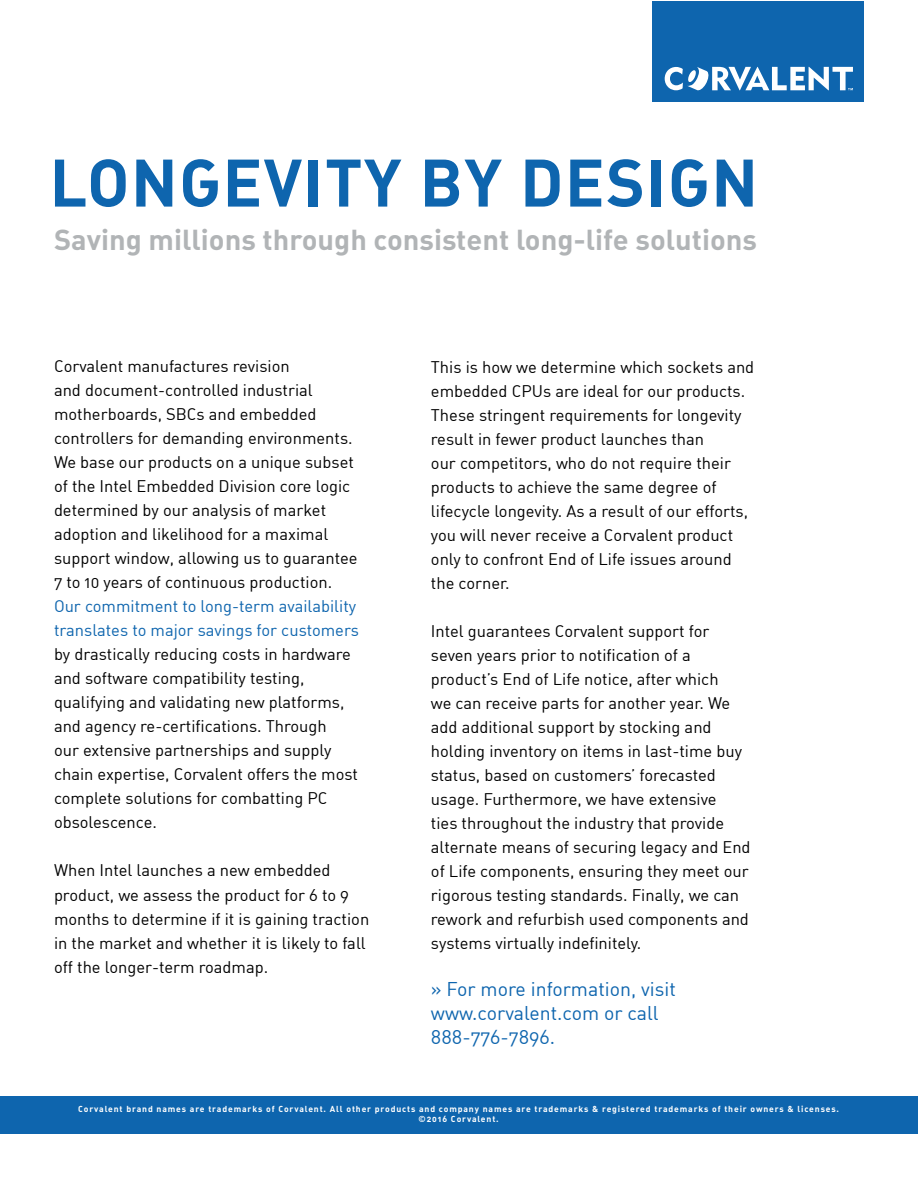
<style>
.page{position:relative;width:918px;height:1188px;background:#fff}
.page>*{position:absolute;margin:0;border:0;box-sizing:border-box;transform-origin:0 0}
.t1{font:66px "DIN Bold Alternate";letter-spacing:.02em;color:#0e65ae}
.t2{font:28.5px "DIN Bold Alternate";color:#b1b4b6}
.t3{font:19.5px/24px "DIN Regular Alternate";color:#0e65ae}
.t4{font:16.5px/24px "DIN Regular Alternate";color:#000}
.t5{font:16.5px/24px "DIN Regular Alternate";color:#0e65ae}
.t6{font:8.7px/10.2px "DIN Bold Alternate";letter-spacing:.1em;color:#fff;text-align:center}
</style>
<div class="page">
<div style="left:652px;top:2px;width:212px;height:100px;background:#0e65ae"></div>
<svg style="left:665px;top:67px;width:188px;height:24px"></svg>
<div style="left:0;top:1096px;width:918px;height:38px;background:#0e65ae"></div>
<h1 class="t1" style="left:50px;top:140px;width:710px">LONGEVITY BY DESIGN</h1>
<h2 class="t2" style="left:54px;top:221px;width:705px">Saving millions through consistent long-life solutions</h2>
<p class="t4" style="left:54px;top:354px;width:305px">Corvalent manufactures revision<br>and document-controlled industrial motherboards, SBCs and embedded controllers for demanding environments.<br>We base our products on a unique subset of the Intel Embedded Division core logic determined by our analysis of market adoption and likelihood for a maximal support window, allowing us to guarantee 7 to 10 years of continuous production.</p>
<p class="t5" style="left:54px;top:594px;width:306px">Our commitment to long-term availability translates to major savings for customers</p>
<p class="t4" style="left:54px;top:642px;width:306px">by drastically reducing costs in hardware and software compatibility testing, qualifying and validating new platforms, and agency re-certifications. Through<br>our extensive partnerships and supply chain expertise, Corvalent offers the most complete solutions for combatting PC obsolescence.</p>
<p class="t4" style="left:54px;top:858px;width:317px">When Intel launches a new embedded product, we assess the product for 6 to 9 months to determine if it is gaining traction in the market and whether it is likely to fall off the longer-term roadmap.</p>
<p class="t4" style="left:431px;top:354px;width:325px">This is how we determine which sockets and embedded CPUs are ideal for our products.<br>These stringent requirements for longevity result in fewer product launches than<br>our competitors, who do not require their products to achieve the same degree of lifecycle longevity. As a result of our efforts, you will never receive a Corvalent product only to confront End of Life issues around the corner.</p>
<p class="t4" style="left:431px;top:618px;width:321px">Intel guarantees Corvalent support for seven years prior to notification of a product’s End of Life notice, after which<br>we can receive parts for another year. We add additional support by stocking and holding inventory on items in last-time buy status, based on customers’ forecasted usage. Furthermore, we have extensive<br>ties throughout the industry that provide alternate means of securing legacy and End of Life components, ensuring they meet our rigorous testing standards. Finally, we can rework and refurbish used components and systems virtually indefinitely.</p>
<p class="t3" style="left:431px;top:977px;width:246px">» For more information, visit www.corvalent.com or call<br>888-776-7896.</p>
<p class="t6" style="left:78px;top:1104px;width:762px">Corvalent brand names are trademarks of Corvalent. All other products and company names are trademarks &amp; registered trademarks of their owners &amp; licenses. ©2016 Corvalent.</p>
</div>
